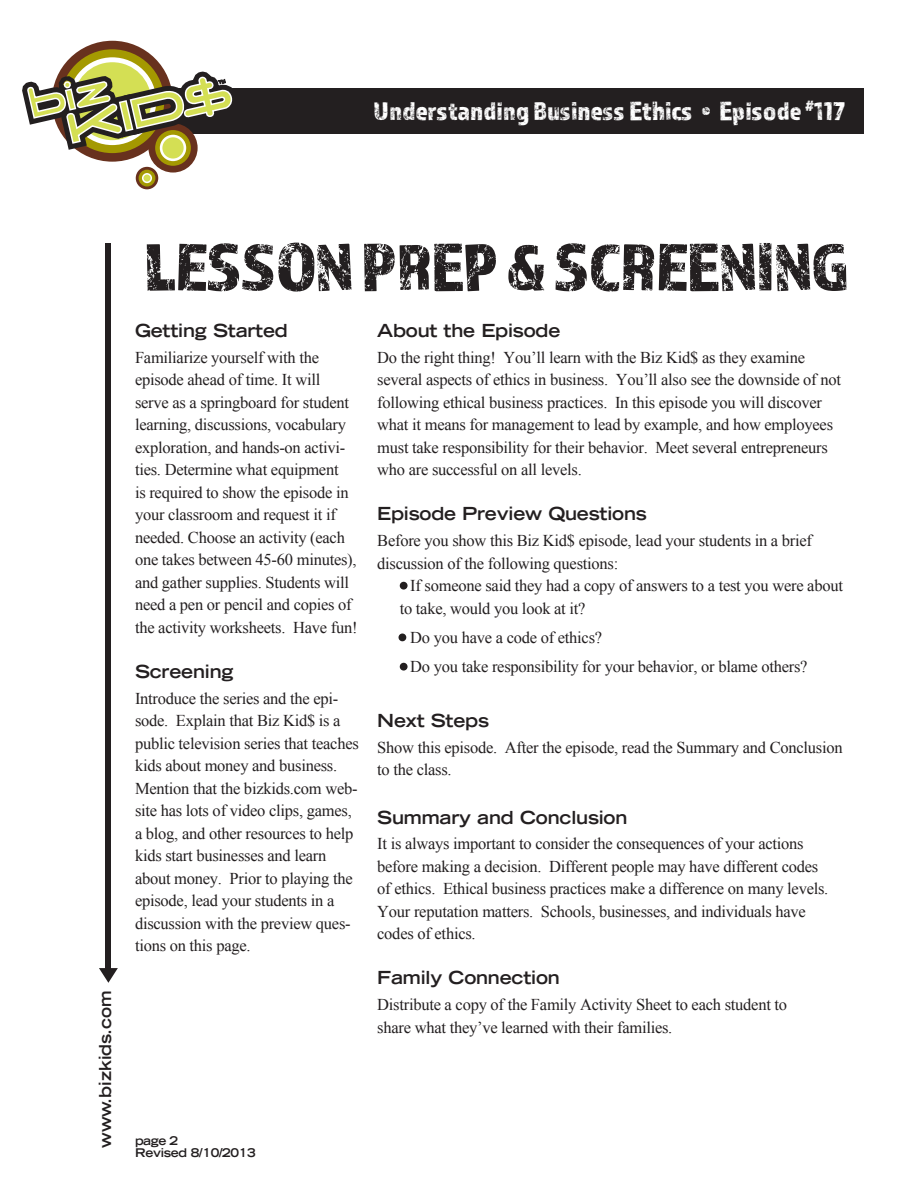
<style>
.page{position:relative;width:918px;height:1188px;background:#fff}
.page>*{position:absolute;margin:0;border:0;box-sizing:border-box;transform-origin:0 0}
.t1{font:69px "Almaq Rough";letter-spacing:-.015em;color:#231f20}
.t2{font:27px "Almaq Rough";color:#fff}
.SUBHEAD{font:700 expanded 18px "Trade Gothic LT Std";letter-spacing:-.01em;color:#231f20}
.bullets_under_number{font:16.5px/22.5px "Times New Roman";letter-spacing:-.015em;color:#231f20}
.t3{font:700 expanded 16.5px "Trade Gothic LT Std";color:#231f20}
.t4{font:700 expanded 12px/12px "Trade Gothic LT Std";letter-spacing:-.025em;color:#231f20}
</style>
<div class="page">
<div style="left:99px;top:88px;width:765px;height:45px;background:#231f20"></div>
<div style="left:106px;top:243px;width:5px;height:730px;background:#231f20"></div>
<svg style="left:99px;top:968px;width:19px;height:15px"></svg>
<svg style="left:22px;top:40px;width:215px;height:150px"></svg>
<div style="left:400px;top:582px;width:8px;height:8px;background:#231f20;border-radius:50%"></div>
<div style="left:399px;top:634px;width:7px;height:7px;background:#231f20;border-radius:50%"></div>
<div style="left:400px;top:663px;width:8px;height:8px;background:#231f20;border-radius:50%"></div>
<h2 class="t2" style="left:373px;top:95px;width:473px">Understanding Business Ethics • Episode <sup>#</sup>117</h2>
<p class="t3" style="left:95px;top:1148px;width:159px;rotate:-90deg">www.bizkids.com</p>
<p class="t1" style="left:145px;top:226px;width:707px">LESSON PREP &amp; SCREENING</p>
<p class="SUBHEAD" style="left:377px;top:319px;width:185px">About the Episode</p>
<p class="bullets_under_number" style="left:377px;top:346px;width:465px">Do the right thing! You’ll learn with the Biz Kid$ as they examine several aspects of ethics in business. You’ll also see the downside of not following ethical business practices. In this episode you will discover what it means for management to lead by example, and how employees must take responsibility for their behavior. Meet several entrepreneurs who are successful on all levels.</p>
<p class="SUBHEAD" style="left:377px;top:502px;width:271px">Episode Preview Questions</p>
<p class="bullets_under_number" style="left:377px;top:529px;width:436px">Before you show this Biz Kid$ episode, lead your students in a brief discussion of the following questions:</p>
<p class="bullets_under_number" style="left:400px;top:574px;width:445px;text-indent:10px">If someone said they had a copy of answers to a test you were about to take, would you look at it?</p>
<p class="bullets_under_number" style="left:410px;top:626px;width:193px">Do you have a code of ethics?</p>
<p class="bullets_under_number" style="left:410px;top:655px;width:399px">Do you take responsibility for your behavior, or blame others?</p>
<p class="SUBHEAD" style="left:377px;top:709px;width:113px">Next Steps</p>
<p class="bullets_under_number" style="left:377px;top:736px;width:467px">Show this episode. After the episode, read the Summary and Conclusion to the class.</p>
<p class="SUBHEAD" style="left:377px;top:805px;width:252px">Summary and Conclusion</p>
<p class="bullets_under_number" style="left:377px;top:832px;width:453px">It is always important to consider the consequences of your actions before making a decision. Different people may have different codes of ethics. Ethical business practices make a difference on many levels.<br>Your reputation matters. Schools, businesses, and individuals have codes of ethics.</p>
<p class="SUBHEAD" style="left:377px;top:966px;width:184px">Family Connection</p>
<p class="bullets_under_number" style="left:377px;top:993px;width:411px">Distribute a copy of the Family Activity Sheet to each student to share what they’ve learned with their families.</p>
<p class="SUBHEAD" style="left:135px;top:319px;width:154px">Getting Started</p>
<p class="bullets_under_number" style="left:135px;top:346px;width:224px">Familiarize yourself with the episode ahead of time. It will serve as a springboard for student learning, discussions, vocabulary exploration, and hands-on activi&shy;ties. Determine what equipment<br>is required to show the episode in your classroom and request it if needed. Choose an activity (each one takes between 45-60 minutes), and gather supplies. Students will need a pen or pencil and copies of the activity worksheets. Have fun!</p>
<p class="SUBHEAD" style="left:135px;top:660px;width:100px">Screening</p>
<p class="bullets_under_number" style="left:135px;top:687px;width:225px">Introduce the series and the epi&shy;sode. Explain that Biz Kid$ is a public television series that teaches kids about money and business.<br>Mention that the bizkids.com web&shy;site has lots of video clips, games, a blog, and other resources to help kids start businesses and learn about money. Prior to playing the episode, lead your students in a discussion with the preview ques&shy;tions on this page.</p>
<p class="t4" style="left:135px;top:1135px;width:122px">page 2<br>Revised 8/10/2013</p>
</div>
